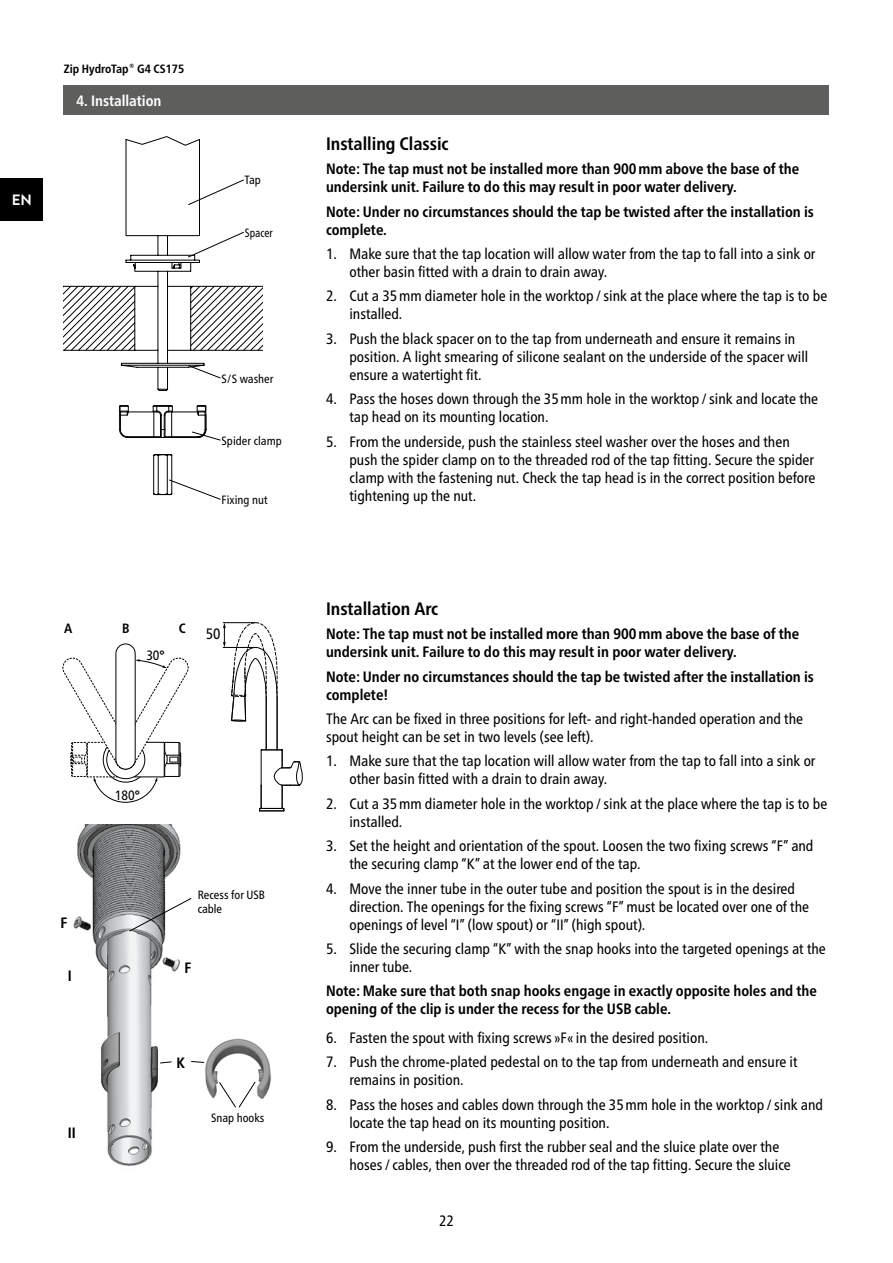
<style>
.page{position:relative;width:893px;height:1263px;background:#fff}
.page>*{position:absolute;margin:0;border:0;box-sizing:border-box;transform-origin:0 0}
.t1{font:700 condensed 18px "Frutiger Neue LTW1 G";color:#000}
.t2{font:condensed 15px/18px "Frutiger Neue LTW1 G";color:#000}
.t3{font:700 condensed 15px/18px "Frutiger Neue LTW1 G";color:#000}
.t4{font:700 condensed 15px "Frutiger Neue LTW1 G";color:#fff}
.t5{font:700 15px "Brandon Text";color:#fff}
.t6{font:condensed 13.5px "Frutiger Neue LTW1 G";color:#000}
.t7{font:700 condensed 13.5px "Frutiger Neue LTW1 G";color:#000}
.t8{font:condensed 12px/14.4px "Frutiger Neue LTW1 G";color:#000}
.t9{font:700 condensed 12px "Frutiger Neue LTW1 G";color:#000}
.t10{font:condensed 12px "Frutiger Neue LTW1 G";color:#000;scale:.9 1}
</style>
<div class="page">
<div style="left:0;top:179px;width:43px;height:42px;background:#000"></div>
<div style="left:64px;top:85px;width:765px;height:30px;background:#5e5e5d"></div>
<svg style="left:64px;top:136px;width:198px;height:359px"></svg>
<svg style="left:169px;top:479px;width:52px;height:21px"></svg>
<svg style="left:118px;top:404px;width:103px;height:37px"></svg>
<svg style="left:188px;top:365px;width:33px;height:14px"></svg>
<svg style="left:188px;top:232px;width:56px;height:26px"></svg>
<svg style="left:188px;top:179px;width:56px;height:26px"></svg>
<img style="left:205px;top:1038px;width:66px;height:61px">
<svg style="left:62px;top:656px;width:127px;height:146px"></svg>
<div style="left:116px;top:644px;width:19px;height:125px;background:#fff;border-radius:10px"></div>
<div style="left:116px;top:644px;width:19px;height:125px;border:1px solid #000;border-radius:10px"></div>
<svg style="left:223px;top:622px;width:80px;height:190px"></svg>
<img style="left:73px;top:825px;width:108px;height:341px">
<svg style="left:159px;top:1061px;width:13px;height:3px"></svg>
<svg style="left:191px;top:1061px;width:14px;height:2px"></svg>
<svg style="left:129px;top:897px;width:63px;height:35px"></svg>
<svg style="left:218px;top:1081px;width:38px;height:27px"></svg>
<p class="t9" style="left:64px;top:62px;width:122px">Zip HydroTap® G4 CS175</p>
<p class="t4" style="left:77px;top:92px;width:86px">4. Installation</p>
<p class="t5" style="left:12px;top:189px;width:22px">EN</p>
<p class="t8" style="left:244px;top:173px;width:18px">Tap</p>
<p class="t10" style="left:245px;top:225px;width:32px">Spacer</p>
<p class="t8" style="left:222px;top:371px;width:53px">S/S washer</p>
<p class="t8" style="left:222px;top:434px;width:62px">Spider clamp</p>
<p class="t8" style="left:222px;top:493px;width:47px">Fixing nut</p>
<p class="t7" style="left:64px;top:620px;width:10px">A</p>
<p class="t7" style="left:122px;top:620px;width:9px">B</p>
<p class="t7" style="left:179px;top:620px;width:9px">C</p>
<p class="t6" style="left:146px;top:647px;width:20px">30°</p>
<p class="t2" style="left:206px;top:625px;width:16px">50</p>
<p class="t3" style="left:61px;top:913px;width:8px">F</p>
<p class="t6" style="left:115px;top:787px;width:26px">180°</p>
<p class="t8" style="left:198px;top:888px;width:69px">Recess for USB cable</p>
<p class="t3" style="left:68px;top:967px;width:6px">I</p>
<p class="t3" style="left:68px;top:1123px;width:10px">II</p>
<p class="t3" style="left:184px;top:958px;width:8px">F</p>
<p class="t3" style="left:176px;top:1054px;width:10px">K</p>
<p class="t8" style="left:211px;top:1110px;width:55px">Snap hooks</p>
<p class="t1" style="left:326px;top:133px;width:124px">Installing Classic</p>
<p class="t3" style="left:326px;top:160px;width:475px">Note: The tap must not be installed more than 900mm above the base of the undersink unit. Failure to do this may result in poor water delivery.</p>
<p class="t3" style="left:326px;top:202px;width:489px">Note: Under no circumstances should the tap be twisted after the installation is complete.</p>
<p class="t2" style="left:349px;top:245px;width:468px;text-indent:-23px">1. Make sure that the tap location will allow water from the tap to fall into a sink or other basin fitted with a drain to drain away.</p>
<p class="t2" style="left:349px;top:287px;width:480px;text-indent:-23px">2. Cut a 35mm diameter hole in the worktop/ sink at the place where the tap is to be installed.</p>
<p class="t2" style="left:349px;top:330px;width:460px;text-indent:-23px">3. Push the black spacer on to the tap from underneath and ensure it remains in position. A light smearing of silicone sealant on the underside of the spacer will ensure a watertight fit.</p>
<p class="t2" style="left:349px;top:390px;width:470px;text-indent:-23px">4. Pass the hoses down through the 35mm hole in the worktop/ sink and locate the tap head on its mounting location.</p>
<p class="t2" style="left:349px;top:432px;width:467px;text-indent:-23px">5. From the underside, push the stainless steel washer over the hoses and then push the spider clamp on to the threaded rod of the tap fitting. Secure the spider clamp with the fastening nut. Check the tap head is in the correct position before tightening up the nut.</p>
<p class="t1" style="left:326px;top:598px;width:114px">Installation Arc</p>
<p class="t3" style="left:326px;top:625px;width:475px">Note: The tap must not be installed more than 900mm above the base of the undersink unit. Failure to do this may result in poor water delivery.</p>
<p class="t3" style="left:326px;top:667px;width:489px">Note: Under no circumstances should the tap be twisted after the installation is complete!</p>
<p class="t2" style="left:326px;top:710px;width:479px">The Arc can be fixed in three positions for left- and right-handed operation and the spout height can be set in two levels (see left).</p>
<p class="t2" style="left:349px;top:752px;width:468px;text-indent:-23px">1. Make sure that the tap location will allow water from the tap to fall into a sink or other basin fitted with a drain to drain away.</p>
<p class="t2" style="left:349px;top:794px;width:480px;text-indent:-23px">2. Cut a 35mm diameter hole in the worktop/ sink at the place where the tap is to be installed.</p>
<p class="t2" style="left:349px;top:837px;width:466px;text-indent:-23px">3. Set the height and orientation of the spout. Loosen the two fixing screws “F” and the securing clamp “K” at the lower end of the tap.</p>
<p class="t2" style="left:349px;top:879px;width:461px;text-indent:-23px">4. Move the inner tube in the outer tube and position the spout is in the desired direction. The openings for the fixing screws “F” must be located over one of the openings of level “I” (low spout) or “II” (high spout).</p>
<p class="t2" style="left:349px;top:940px;width:478px;text-indent:-23px">5. Slide the securing clamp “K” with the snap hooks into the targeted openings at the inner tube.</p>
<p class="t3" style="left:326px;top:982px;width:492px">Note: Make sure that both snap hooks engage in exactly opposite holes and the opening of the clip is under the recess for the USB cable.</p>
<p class="t2" style="left:326px;top:1029px;width:384px">6. Fasten the spout with fixing screws »F« in the desired position.</p>
<p class="t2" style="left:349px;top:1053px;width:450px;text-indent:-23px">7. Push the chrome-plated pedestal on to the tap from underneath and ensure it remains in position.</p>
<p class="t2" style="left:349px;top:1095px;width:475px;text-indent:-23px">8. Pass the hoses and cables down through the 35mm hole in the worktop/ sink and locate the tap head on its mounting position.</p>
<p class="t2" style="left:349px;top:1138px;width:443px;text-indent:-23px">9. From the underside, push first the rubber seal and the sluice plate over the hoses / cables, then over the threaded rod of the tap fitting. Secure the sluice</p>
<p class="t2" style="left:439px;top:1212px;width:16px">22</p>
</div>
